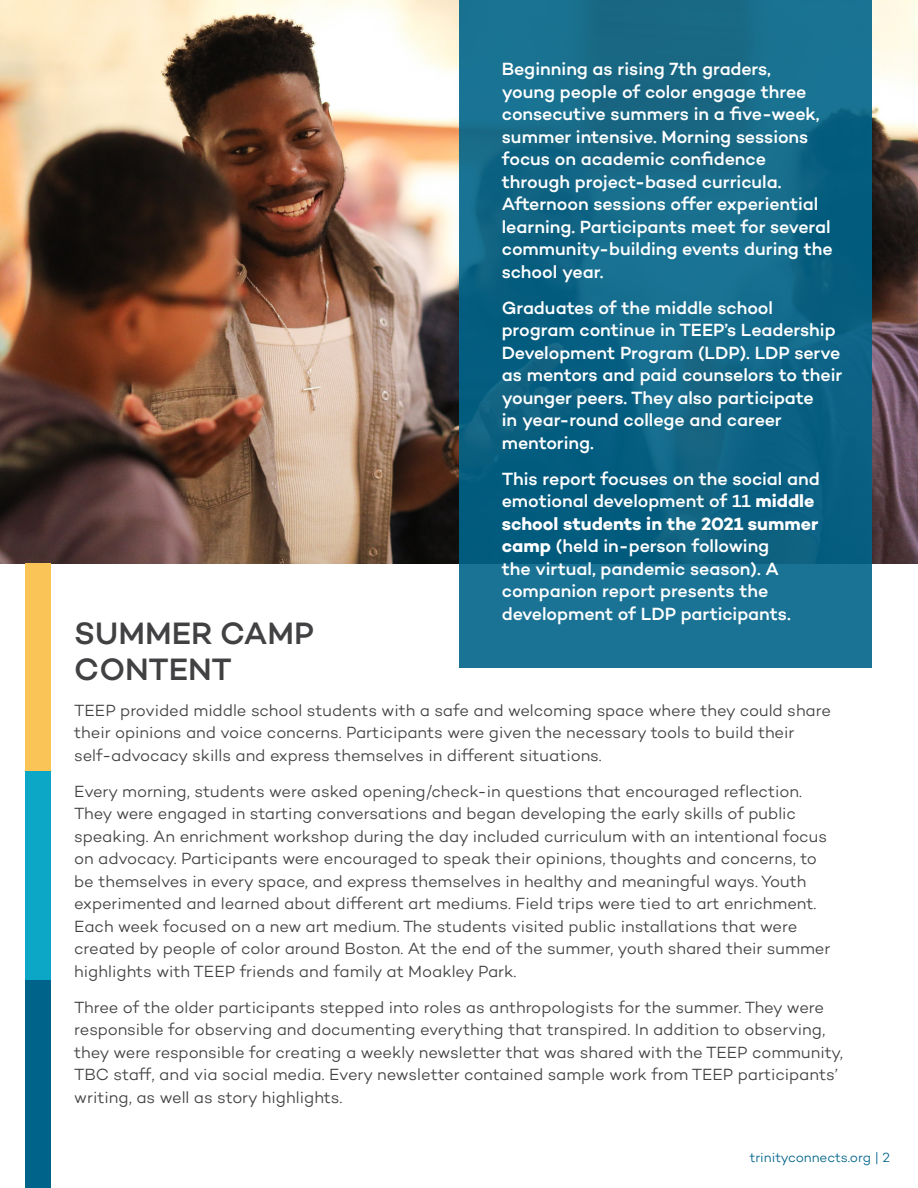
<style>
.page{position:relative;width:918px;height:1188px;background:#fff}
.page>*{position:absolute;margin:0;border:0;box-sizing:border-box;transform-origin:0 0}
.t1{font:500 31.5px/36px "Campton";color:#414042}
.t2{font:500 18px/22.5px "Campton";letter-spacing:-.005em;color:#fff}
.t3{font:300 16.5px/22.5px "Campton";letter-spacing:-.005em;color:#414042}
.t4{font:300 13.5px "Campton";letter-spacing:-.005em;color:#00648a}
.s1{font-weight:700}
</style>
<div class="page">
<img style="left:0;top:0;width:918px;height:564px">
<svg style="left:459px;top:0;width:413px;height:668px"></svg>
<div style="left:25px;top:564px;width:26px;height:208px;background:#fbc456"></div>
<div style="left:25px;top:980px;width:26px;height:208px;background:#00648a"></div>
<div style="left:25px;top:772px;width:26px;height:208px;background:#0ca6c6"></div>
<p class="t2" style="left:502px;top:57px;width:332px">Beginning as rising 7th graders,<br>young people of color engage three consecutive summers in a five-week, summer intensive. Morning sessions focus on academic confidence through project-based curricula.<br>Afternoon sessions offer experiential learning. Participants meet for several community-building events during the school year.</p>
<p class="t2" style="left:502px;top:296px;width:342px">Graduates of the middle school program continue in TEEP’s Leadership<br>Development Program (LDP). LDP serve as mentors and paid counselors to their younger peers. They also participate<br>in year-round college and career mentoring.</p>
<p class="t2" style="left:502px;top:467px;width:320px">This report focuses on the social and emotional development of 11 <span class="s1">middle school students in the 2021 summer camp</span> (held in-person following<br>the virtual, pandemic season). A companion report presents the development of LDP participants.</p>
<h1 class="t1" style="left:74px;top:614px;width:241px">SUMMER CAMP<br>CONTENT</h1>
<p class="t3" style="left:74px;top:699px;width:758px">TEEP provided middle school students with a safe and welcoming space where they could share their opinions and voice concerns. Participants were given the necessary tools to build their self-advocacy skills and express themselves in different situations.</p>
<p class="t3" style="left:74px;top:780px;width:758px">Every morning, students were asked opening/check-in questions that encouraged reflection.<br>They were engaged in starting conversations and began developing the early skills of public speaking. An enrichment workshop during the day included curriculum with an intentional focus on advocacy. Participants were encouraged to speak their opinions, thoughts and concerns, to be themselves in every space, and express themselves in healthy and meaningful ways. Youth experimented and learned about different art mediums. Field trips were tied to art enrichment.<br>Each week focused on a new art medium. The students visited public installations that were created by people of color around Boston. At the end of the summer, youth shared their summer highlights with TEEP friends and family at Moakley Park.</p>
<p class="t3" style="left:74px;top:996px;width:770px">Three of the older participants stepped into roles as anthropologists for the summer. They were responsible for observing and documenting everything that transpired. In addition to observing, they were responsible for creating a weekly newsletter that was shared with the TEEP community, TBC staff, and via social media. Every newsletter contained sample work from TEEP participants’ writing, as well as story highlights.</p>
<p class="t4" style="left:750px;top:1149px;width:142px">trinityconnects.org | 2</p>
</div>
